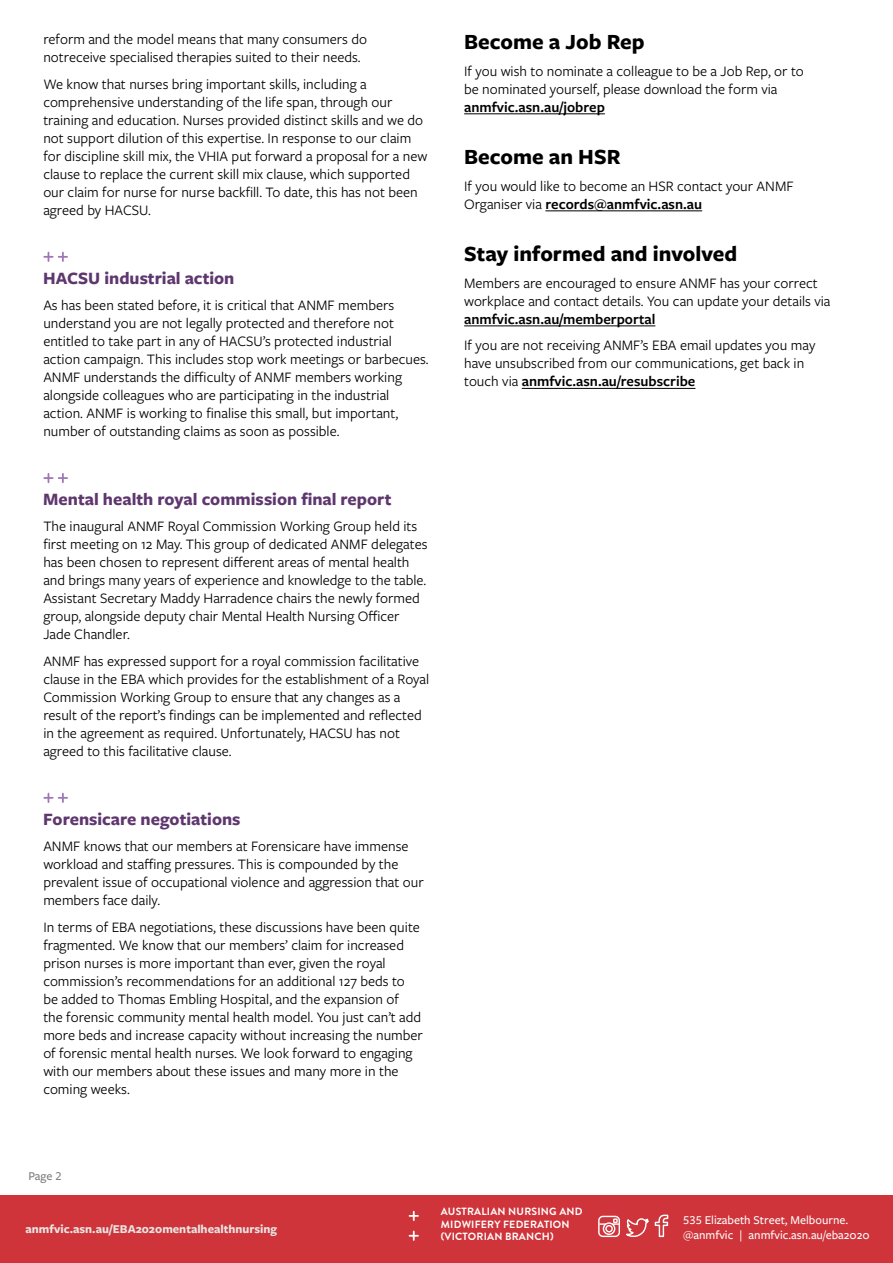
<style>
.page{position:relative;width:893px;height:1263px;background:#fff}
.page>*{position:absolute;margin:0;border:0;box-sizing:border-box;transform-origin:0 0}
.t1{font:700 22.5px "Freight Sans Pro";color:#000}
.t2{font:700 18px "Freight Sans Pro";color:#5f376f}
.t3{font:15px/18px "Freight Sans Pro";color:#000}
.t4{font:600 15px "Freight Sans Pro";color:#000}
.t5{font:500 12.45px/15px "Freight Sans Pro";color:#fff}
.t6{font:700 12.45px "Freight Sans Pro";color:#e7e4e3}
.t7{font:500 12.45px "Freight Sans Pro";color:#7d7c7b}
.t8{font:700 10.5px/12.6px "Brandon Grotesque";letter-spacing:.02em;color:#fff}
.s1{font-weight:600}
</style>
<div class="page">
<div style="left:0;top:1195px;width:893px;height:68px;background:#ce343a"></div>
<svg style="left:598px;top:1214px;width:71px;height:24px"></svg>
<svg style="left:409px;top:1211px;width:9px;height:9px"></svg>
<svg style="left:409px;top:1231px;width:9px;height:9px"></svg>
<svg style="left:44px;top:253px;width:9px;height:8px"></svg>
<svg style="left:59px;top:253px;width:8px;height:8px"></svg>
<svg style="left:44px;top:474px;width:9px;height:8px"></svg>
<svg style="left:59px;top:474px;width:8px;height:8px"></svg>
<svg style="left:44px;top:793px;width:9px;height:9px"></svg>
<svg style="left:59px;top:793px;width:8px;height:9px"></svg>
<hr style="left:464px;top:114px;width:141px;height:1px;background:#000">
<hr style="left:545px;top:211px;width:157px;height:1px;background:#000">
<hr style="left:464px;top:326px;width:191px;height:1px;background:#000">
<hr style="left:522px;top:388px;width:173px;height:1px;background:#000">
<p class="t3" style="left:43px;top:30px;width:325px">reform and the model means that many consumers do notreceive specialised therapies suited to their needs.</p>
<p class="t3" style="left:43px;top:74px;width:386px">We know that nurses bring important skills, including a comprehensive understanding of the life span, through our training and education. Nurses provided distinct skills and we do not support dilution of this expertise. In response to our claim for discipline skill mix, the VHIA put forward a proposal for a new clause to replace the current skill mix clause, which supported our claim for nurse for nurse backfill. To date, this has not been agreed by HACSU.</p>
<p class="t2" style="left:43px;top:265px;width:193px">HACSU industrial action</p>
<p class="t3" style="left:43px;top:296px;width:387px">As has been stated before, it is critical that ANMF members understand you are not legally protected and therefore not entitled to take part in any of HACSU’s protected industrial action campaign. This includes stop work meetings or barbecues.<br>ANMF understands the difficulty of ANMF members working alongside colleagues who are participating in the industrial action. ANMF is working to finalise this small, but important, number of outstanding claims as soon as possible.</p>
<p class="t2" style="left:43px;top:487px;width:350px">Mental health royal commission final report</p>
<p class="t3" style="left:43px;top:517px;width:386px">The inaugural ANMF Royal Commission Working Group held its first meeting on 12 May. This group of dedicated ANMF delegates has been chosen to represent different areas of mental health and brings many years of experience and knowledge to the table.<br>Assistant Secretary Maddy Harradence chairs the newly formed group, alongside deputy chair Mental Health Nursing Officer Jade Chandler.</p>
<p class="t3" style="left:43px;top:651px;width:387px">ANMF has expressed support for a royal commission facilitative clause in the EBA which provides for the establishment of a Royal Commission Working Group to ensure that any changes as a result of the report’s findings can be implemented and reflected in the agreement as required. Unfortunately, HACSU has not agreed to this facilitative clause.</p>
<p class="t2" style="left:43px;top:806px;width:199px">Forensicare negotiations</p>
<p class="t3" style="left:43px;top:836px;width:382px">ANMF knows that our members at Forensicare have immense workload and staffing pressures. This is compounded by the prevalent issue of occupational violence and aggression that our members face daily.</p>
<p class="t3" style="left:43px;top:917px;width:381px">In terms of EBA negotiations, these discussions have been quite fragmented. We know that our members’ claim for increased prison nurses is more important than ever, given the royal commission’s recommendations for an additional 127 beds to be added to Thomas Embling Hospital, and the expansion of<br>the forensic community mental health model. You just can’t add more beds and increase capacity without increasing the number of forensic mental health nurses. We look forward to engaging with our members about these issues and many more in the coming weeks.</p>
<h1 class="t1" style="left:464px;top:27px;width:182px">Become a Job Rep</h1>
<p class="t3" style="left:464px;top:61px;width:341px">If you wish to nominate a colleague to be a Job Rep, or to be nominated yourself, please download the form via</p>
<p class="t4" style="left:464px;top:97px;width:142px">anmfvic.asn.au/jobrep</p>
<h1 class="t1" style="left:464px;top:142px;width:158px">Become an HSR</h1>
<p class="t3" style="left:464px;top:176px;width:331px">If you would like to become an HSR contact your ANMF<br>Organiser via <span class="s1">records@anmfvic.asn.au</span></p>
<h1 class="t1" style="left:464px;top:239px;width:275px">Stay informed and involved</h1>
<p class="t3" style="left:464px;top:273px;width:368px">Members are encouraged to ensure ANMF has your correct workplace and contact details. You can update your details via</p>
<p class="t4" style="left:464px;top:309px;width:193px">anmfvic.asn.au/memberportal</p>
<p class="t3" style="left:464px;top:336px;width:353px">If you are not receiving ANMF’s EBA email updates you may have unsubscribed from our communications, get back in touch via <span class="s1">anmfvic.asn.au/resubscribe</span></p>
<p class="t7" style="left:28px;top:1167px;width:35px">Page 2</p>
<p class="t6" style="left:26px;top:1221px;width:253px">anmfvic.asn.au/EBA2020mentalhealthnursing</p>
<p class="t8" style="left:441px;top:1205px;width:143px">AUSTRALIAN NURSING AND<br>MIDWIFERY FEDERATION (VICTORIAN BRANCH)</p>
<p class="t5" style="left:683px;top:1212px;width:188px">535 Elizabeth Street, Melbourne. @anmfvic | anmfvic.asn.au/eba2020</p>
</div>
